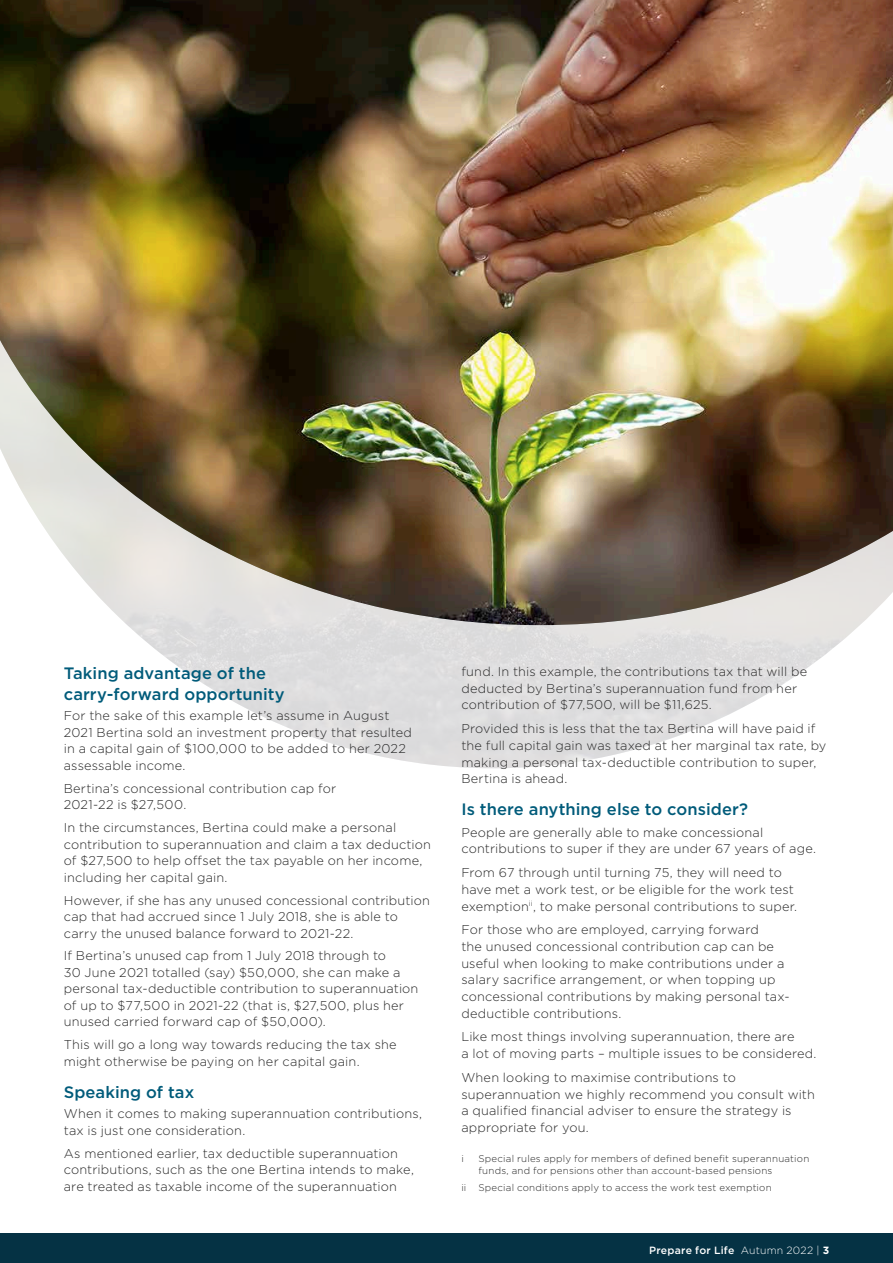
<style>
.page{position:relative;width:893px;height:1263px;background:#fff}
.page>*{position:absolute;margin:0;border:0;box-sizing:border-box;transform-origin:0 0}
.t1{font:500 16.5px/21px "Gotham";letter-spacing:.005em;color:#005b7a}
.t2{font:300 12.75px/16.5px "Gotham";letter-spacing:.01em;color:#282828}
.t3{font:500 10.5px "Gotham";letter-spacing:.02em;color:#fff}
.t4{font:300 9.75px/12.5px "Gotham";letter-spacing:.025em;color:#282828}
.s1{font-weight:300}
.s2{font-weight:700}
</style>
<div class="page">
<div style="left:0;top:1233px;width:893px;height:30px;background:#053244"></div>
<img style="left:127px;top:625px;width:733px;height:143px">
<img style="left:0;top:0;width:893px;height:625px">
<p class="t1" style="left:64px;top:662px;width:222px">Taking advantage of the carry-forward opportunity</p>
<p class="t2" style="left:64px;top:707px;width:350px">For the sake of this example let’s assume in August 2021 Bertina sold an investment property that resulted in a capital gain of $100,000 to be added to her 2022 assessable income.</p>
<p class="t2" style="left:64px;top:780px;width:274px">Bertina’s concessional contribution cap for<br>2021-22 is $27,500.</p>
<p class="t2" style="left:64px;top:819px;width:369px">In the circumstances, Bertina could make a personal contribution to superannuation and claim a tax deduction of $27,500 to help offset the tax payable on her income, including her capital gain.</p>
<p class="t2" style="left:64px;top:891px;width:368px">However, if she has any unused concessional contribution cap that had accrued since 1 July 2018, she is able to carry the unused balance forward to 2021-22.</p>
<p class="t2" style="left:64px;top:947px;width:356px">If Bertina’s unused cap from 1 July 2018 through to<br>30 June 2021 totalled (say) $50,000, she can make a personal tax-deductible contribution to superannuation of up to $77,500 in 2021-22 (that is, $27,500, plus her unused carried forward cap of $50,000).</p>
<p class="t2" style="left:64px;top:1036px;width:334px">This will go a long way towards reducing the tax she might otherwise be paying on her capital gain.</p>
<p class="t1" style="left:64px;top:1081px;width:132px">Speaking of tax</p>
<p class="t2" style="left:64px;top:1105px;width:360px">When it comes to making superannuation contributions, tax is just one consideration.</p>
<p class="t2" style="left:64px;top:1144px;width:352px">As mentioned earlier, tax deductible superannuation contributions, such as the one Bertina intends to make, are treated as taxable income of the superannuation</p>
<p class="t2" style="left:461px;top:662px;width:347px;line-height:17px">fund. In this example, the contributions tax that will be deducted by Bertina’s superannuation fund from her contribution of $77,500, will be $11,625.</p>
<p class="t2" style="left:461px;top:719px;width:367px;line-height:17px">Provided this is less that the tax Bertina will have paid if the full capital gain was taxed at her marginal tax rate, by making a personal tax-deductible contribution to super, Bertina is ahead.</p>
<p class="t1" style="left:461px;top:799px;width:288px">Is there anything else to consider?</p>
<p class="t2" style="left:461px;top:823px;width:356px;line-height:17px">People are generally able to make concessional contributions to super if they are under 67 years of age.</p>
<p class="t2" style="left:461px;top:863px;width:337px;line-height:17px">From 67 through until turning 75, they will need to have met a work test, or be eligible for the work test exemption<sup>ii</sup>, to make personal contributions to super.</p>
<p class="t2" style="left:461px;top:920px;width:330px;line-height:17px">For those who are employed, carrying forward<br>the unused concessional contribution cap can be useful when looking to make contributions under a salary sacrifice arrangement, or when topping up concessional contributions by making personal tax&shy;deductible contributions.</p>
<p class="t2" style="left:461px;top:1028px;width:357px;line-height:17px">Like most things involving superannuation, there are<br>a lot of moving parts – multiple issues to be considered.</p>
<p class="t2" style="left:461px;top:1068px;width:355px;line-height:17px">When looking to maximise contributions to superannuation we highly recommend you consult with a qualified financial adviser to ensure the strategy is appropriate for you.</p>
<p class="t4" style="left:461px;top:1152px;width:4px">i</p>
<p class="t4" style="left:478px;top:1152px;width:332px">Special rules apply for members of defined benefit superannuation funds, and for pensions other than account-based pensions</p>
<p class="t4" style="left:461px;top:1181px;width:312px">ii Special conditions apply to access the work test exemption</p>
<p class="t3" style="left:649px;top:1244px;width:181px">Prepare for Life <span class="s1">Autumn 2022 |</span> <span class="s2">3</span></p>
</div>
